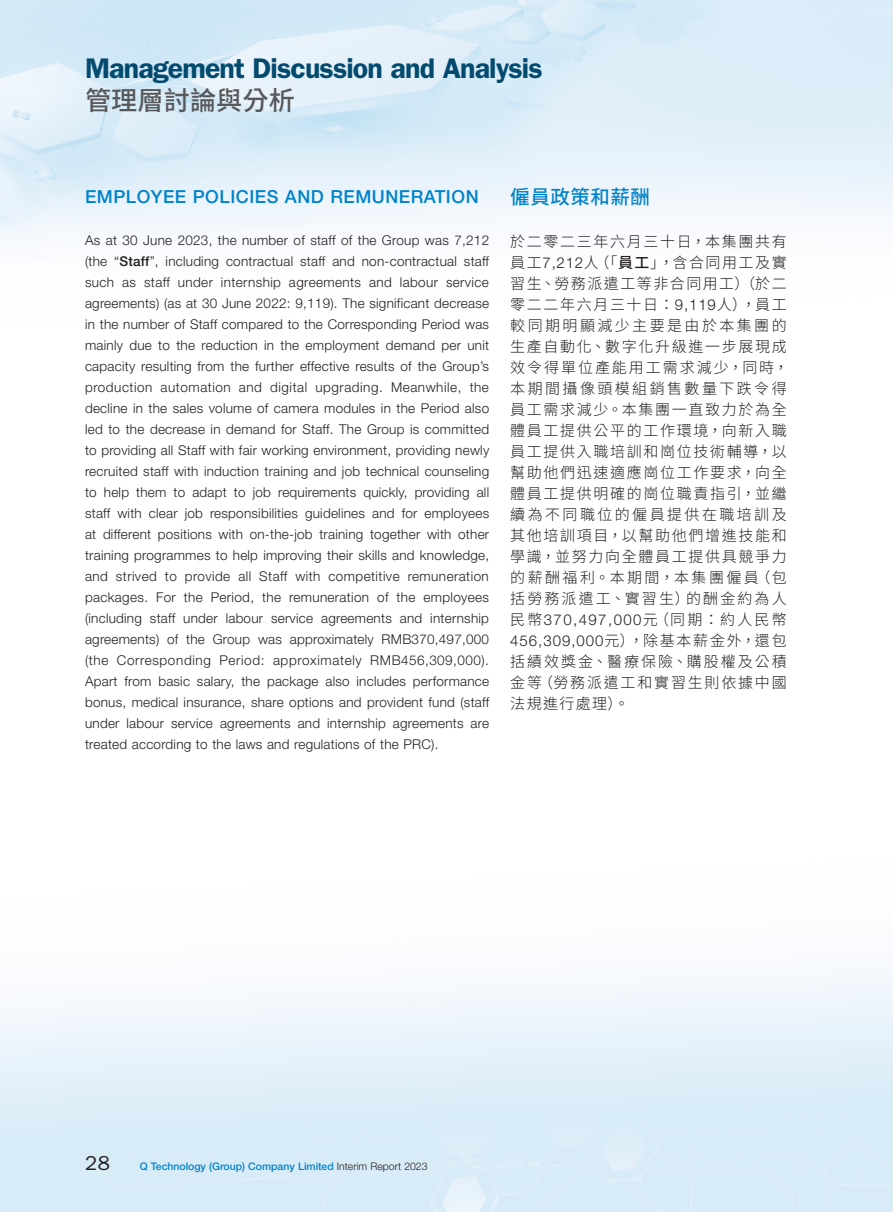
<style>
.page{position:relative;width:893px;height:1212px;background:#fff}
.page>*{position:absolute;margin:0;border:0;box-sizing:border-box;transform-origin:0 0}
.t1{font:600 28.5px "ITC Franklin Gothic Std";letter-spacing:-.03em;color:#024a6e}
.t2{font:500 26.25px "Source Han Sans TC";color:#57585a}
.t3{font:20.25px "ITC Franklin Gothic Std";color:#231f20}
.C_Heading_1{font:500 19.5px "Source Han Sans TC";letter-spacing:.03em;color:#0083ca}
.Heading_1{font:500 18px "Helvetica Neue LT Std";letter-spacing:.03em;color:#0083ca}
.C_Body_Text{font:300 15px/21px "Source Han Sans TC";letter-spacing:.11em;color:#231f20}
.Body_Text{font:300 13.5px/21px "Helvetica Neue LT Std";letter-spacing:.02em;color:#231f20;text-align:justify}
.t4{font:500 10.5px "Helvetica Neue LT Std";color:#0083ca}
.s1{font-weight:500}
.s2{font-family:"Helvetica Neue LT Std"}
.s3{font-weight:300;color:#231f20}
</style>
<div class="page">
<h1 class="t1" style="left:85px;top:52px;width:459px">Management Discussion and Analysis</h1>
<h2 class="t2" style="left:85px;top:86px;width:211px">管理層討論與分析</h2>
<p class="Heading_1" style="left:85px;top:186px;width:395px">EMPLOYEE POLICIES AND REMUNERATION</p>
<p class="Body_Text" style="left:85px;top:230px;width:406px">As at 30 June 2023, the number of staff of the Group was 7,212 (the “<span class="s1">Staff</span>”, including contractual staff and non-contractual staff such as staff under internship agreements and labour service agreements) (as at 30 June 2022: 9,119). The significant decrease in the number of Staff compared to the Corresponding Period was mainly due to the reduction in the employment demand per unit capacity resulting from the further effective results of the Group’s production automation and digital upgrading. Meanwhile, the decline in the sales volume of camera modules in the Period also led to the decrease in demand for Staff. The Group is committed to providing all Staff with fair working environment, providing newly recruited staff with induction training and job technical counseling to help them to adapt to job requirements quickly, providing all staff with clear job responsibilities guidelines and for employees at different positions with on-the-job training together with other training programmes to help improving their skills and knowledge, and strived to provide all Staff with competitive remuneration packages. For the Period, the remuneration of the employees (including staff under labour service agreements and internship agreements) of the Group was approximately RMB370,497,000 (the Corresponding Period: approximately RMB456,309,000).<br>Apart from basic salary, the package also includes performance bonus, medical insurance, share options and provident fund (staff under labour service agreements and internship agreements are treated according to the laws and regulations of the PRC).</p>
<p class="C_Heading_1" style="left:510px;top:186px;width:141px">僱員政策和薪酬</p>
<p class="C_Body_Text" style="left:510px;top:231px;width:280px">於二零二三年六月三十日，本集團共有員工<span class="s2">7,212</span>人（「<span class="s1">員工</span>」，含合同用工及實習生、勞務派遣工等非合同用工）（於二零二二年六月三十日：<span class="s2">9,119</span>人），員工較同期明顯減少主要是由於本集團的生產自動化、數字化升級進一步展現成效令得單位產能用工需求減少，同時，本期間攝像頭模組銷售數量下跌令得員工需求減少。本集團一直致力於為全體員工提供公平的工作環境，向新入職員工提供入職培訓和崗位技術輔導，以幫助他們迅速適應崗位工作要求，向全體員工提供明確的崗位職責指引，並繼續為不同職位的僱員提供在職培訓及其他培訓項目，以幫助他們增進技能和學識，並努力向全體員工提供具競爭力的薪酬福利。本期間，本集團僱員（包括勞務派遣工、實習生）的酬金約為人民幣<span class="s2">370,497,000</span>元（同期：約人民幣<br><span class="s2">456,309,000</span>元），除基本薪金外，還包括績效獎金、醫療保險、購股權及公積金等（勞務派遣工和實習生則依據中國法規進行處理）。</p>
<h3 class="t3" style="left:85px;top:1151px;width:26px">28</h3>
<p class="t4" style="left:140px;top:1160px;width:289px">Q Technology (Group) Company Limited <span class="s3">Interim Report 2023</span></p>
</div>
